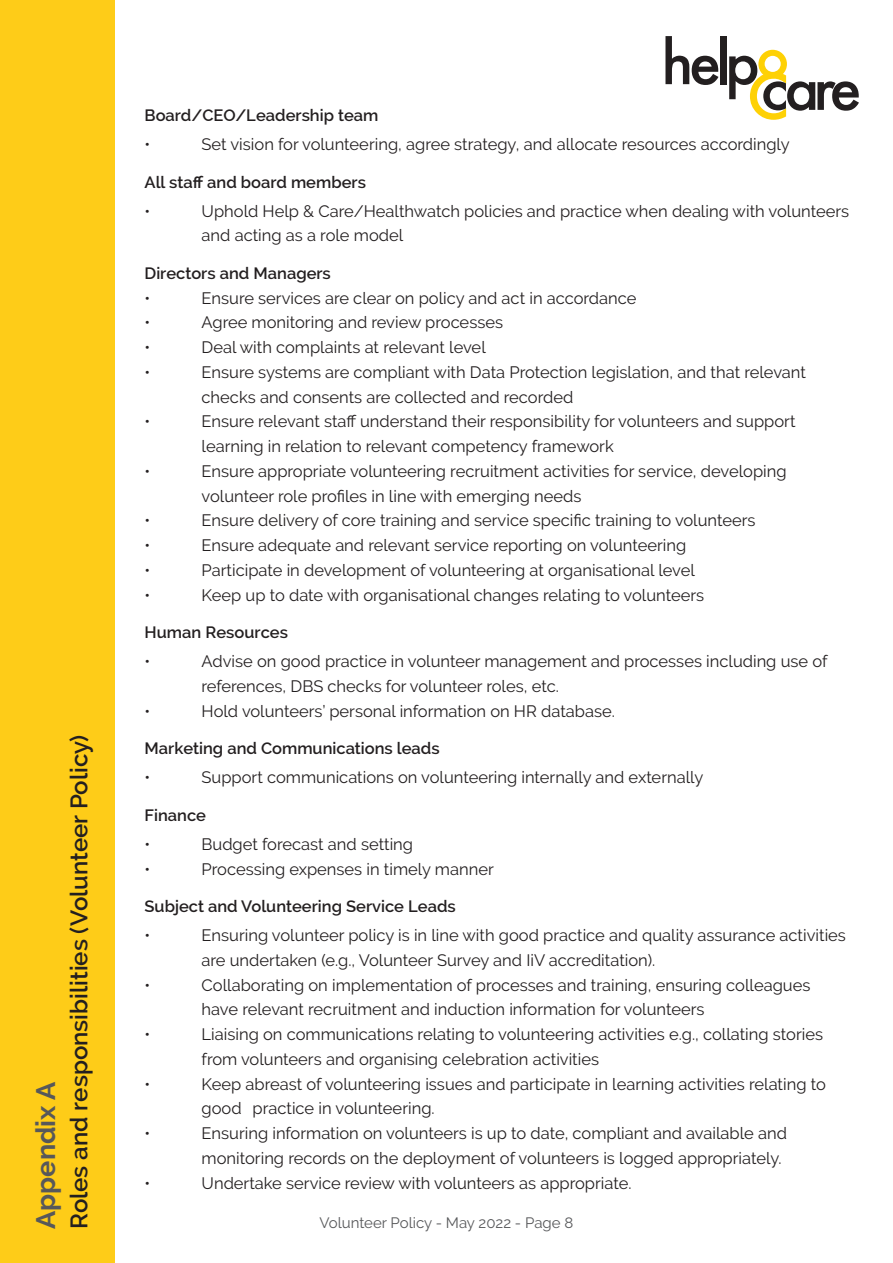
<style>
.page{position:relative;width:893px;height:1263px;background:#fff}
.page>*{position:absolute;margin:0;border:0;box-sizing:border-box;transform-origin:0 0}
.t1{font:700 27px "Raleway";color:#57585a}
.t2{font:600 24px "Raleway";color:#231f20}
.t3{font:16.5px/24.8px "Raleway";color:#231f20}
.t4{font:600 16.5px "Raleway";color:#231f20}
.t5{font:15px "Raleway";color:#57585a}
</style>
<div class="page">
<div style="left:0;top:0;width:115px;height:1263px;background:#fecc18"></div>
<div style="left:720px;top:36px;width:7px;height:48px;background:#231f20"></div>
<svg style="left:729px;top:50px;width:130px;height:70px"></svg>
<svg style="left:665px;top:36px;width:53px;height:49px"></svg>
<h1 class="t1" style="left:30px;top:1229px;width:149px;rotate:-90deg">Appendix A</h1>
<h2 class="t2" style="left:65px;top:1229px;width:496px;rotate:-90deg">Roles and responsibilities (Volunteer Policy)</h2>
<p class="t4" style="left:145px;top:106px;width:235px">Board/CEO/Leadership team</p>
<p class="t3" style="left:145px;top:132px;width:7px">•</p>
<p class="t3" style="left:202px;top:132px;width:590px">Set vision for volunteering, agree strategy, and allocate resources accordingly</p>
<p class="t4" style="left:145px;top:172px;width:223px">All staff and board members</p>
<p class="t3" style="left:145px;top:198px;width:7px">•</p>
<p class="t3" style="left:202px;top:198px;width:649px">Uphold Help &amp; Care/Healthwatch policies and practice when dealing with volunteers and acting as a role model</p>
<p class="t4" style="left:145px;top:264px;width:188px">Directors and Managers</p>
<p class="t3" style="left:145px;top:285px;width:7px">•</p>
<p class="t3" style="left:202px;top:285px;width:436px">Ensure services are clear on policy and act in accordance</p>
<p class="t3" style="left:145px;top:310px;width:7px">•</p>
<p class="t3" style="left:202px;top:310px;width:303px">Agree monitoring and review processes</p>
<p class="t3" style="left:145px;top:335px;width:7px">•</p>
<p class="t3" style="left:202px;top:335px;width:286px">Deal with complaints at relevant level</p>
<p class="t3" style="left:145px;top:360px;width:7px">•</p>
<p class="t3" style="left:202px;top:360px;width:606px">Ensure systems are compliant with Data Protection legislation, and that relevant checks and consents are collected and recorded</p>
<p class="t3" style="left:145px;top:409px;width:7px">•</p>
<p class="t3" style="left:202px;top:409px;width:595px">Ensure relevant staff understand their responsibility for volunteers and support learning in relation to relevant competency framework</p>
<p class="t3" style="left:145px;top:459px;width:7px">•</p>
<p class="t3" style="left:202px;top:459px;width:586px">Ensure appropriate volunteering recruitment activities for service, developing volunteer role profiles in line with emerging needs</p>
<p class="t3" style="left:145px;top:508px;width:7px">•</p>
<p class="t3" style="left:202px;top:508px;width:556px">Ensure delivery of core training and service specific training to volunteers</p>
<p class="t3" style="left:145px;top:533px;width:7px">•</p>
<p class="t3" style="left:202px;top:533px;width:486px">Ensure adequate and relevant service reporting on volunteering</p>
<p class="t3" style="left:145px;top:558px;width:7px">•</p>
<p class="t3" style="left:202px;top:558px;width:495px">Participate in development of volunteering at organisational level</p>
<p class="t3" style="left:145px;top:582px;width:7px">•</p>
<p class="t3" style="left:202px;top:582px;width:504px">Keep up to date with organisational changes relating to volunteers</p>
<p class="t4" style="left:145px;top:623px;width:145px">Human Resources</p>
<p class="t3" style="left:145px;top:649px;width:7px">•</p>
<p class="t3" style="left:202px;top:649px;width:627px">Advise on good practice in volunteer management and processes including use of references, DBS checks for volunteer roles, etc.</p>
<p class="t3" style="left:145px;top:698px;width:7px">•</p>
<p class="t3" style="left:202px;top:698px;width:415px">Hold volunteers’ personal information on HR database.</p>
<p class="t4" style="left:145px;top:739px;width:297px">Marketing and Communications leads</p>
<p class="t3" style="left:145px;top:765px;width:7px">•</p>
<p class="t3" style="left:202px;top:765px;width:503px">Support communications on volunteering internally and externally</p>
<p class="t4" style="left:145px;top:805px;width:63px">Finance</p>
<p class="t3" style="left:145px;top:831px;width:7px">•</p>
<p class="t3" style="left:202px;top:831px;width:213px">Budget forecast and setting</p>
<p class="t3" style="left:145px;top:856px;width:7px">•</p>
<p class="t3" style="left:202px;top:856px;width:294px">Processing expenses in timely manner</p>
<p class="t4" style="left:145px;top:897px;width:313px">Subject and Volunteering Service Leads</p>
<p class="t3" style="left:145px;top:923px;width:7px">•</p>
<p class="t3" style="left:202px;top:923px;width:646px">Ensuring volunteer policy is in line with good practice and quality assurance activities are undertaken (e.g., Volunteer Survey and IiV accreditation).</p>
<p class="t3" style="left:145px;top:972px;width:7px">•</p>
<p class="t3" style="left:202px;top:972px;width:610px">Collaborating on implementation of processes and training, ensuring colleagues have relevant recruitment and induction information for volunteers</p>
<p class="t3" style="left:145px;top:1022px;width:7px">•</p>
<p class="t3" style="left:202px;top:1022px;width:623px">Liaising on communications relating to volunteering activities e.g., collating stories from volunteers and organising celebration activities</p>
<p class="t3" style="left:145px;top:1071px;width:7px">•</p>
<p class="t3" style="left:202px;top:1071px;width:626px">Keep abreast of volunteering issues and participate in learning activities relating to good practice in volunteering.</p>
<p class="t3" style="left:145px;top:1121px;width:7px">•</p>
<p class="t3" style="left:202px;top:1121px;width:587px">Ensuring information on volunteers is up to date, compliant and available and monitoring records on the deployment of volunteers is logged appropriately.</p>
<p class="t3" style="left:145px;top:1170px;width:7px">•</p>
<p class="t3" style="left:202px;top:1170px;width:431px">Undertake service review with volunteers as appropriate.</p>
<p class="t5" style="left:320px;top:1214px;width:255px">Volunteer Policy - May 2022 - Page 8</p>
</div>
